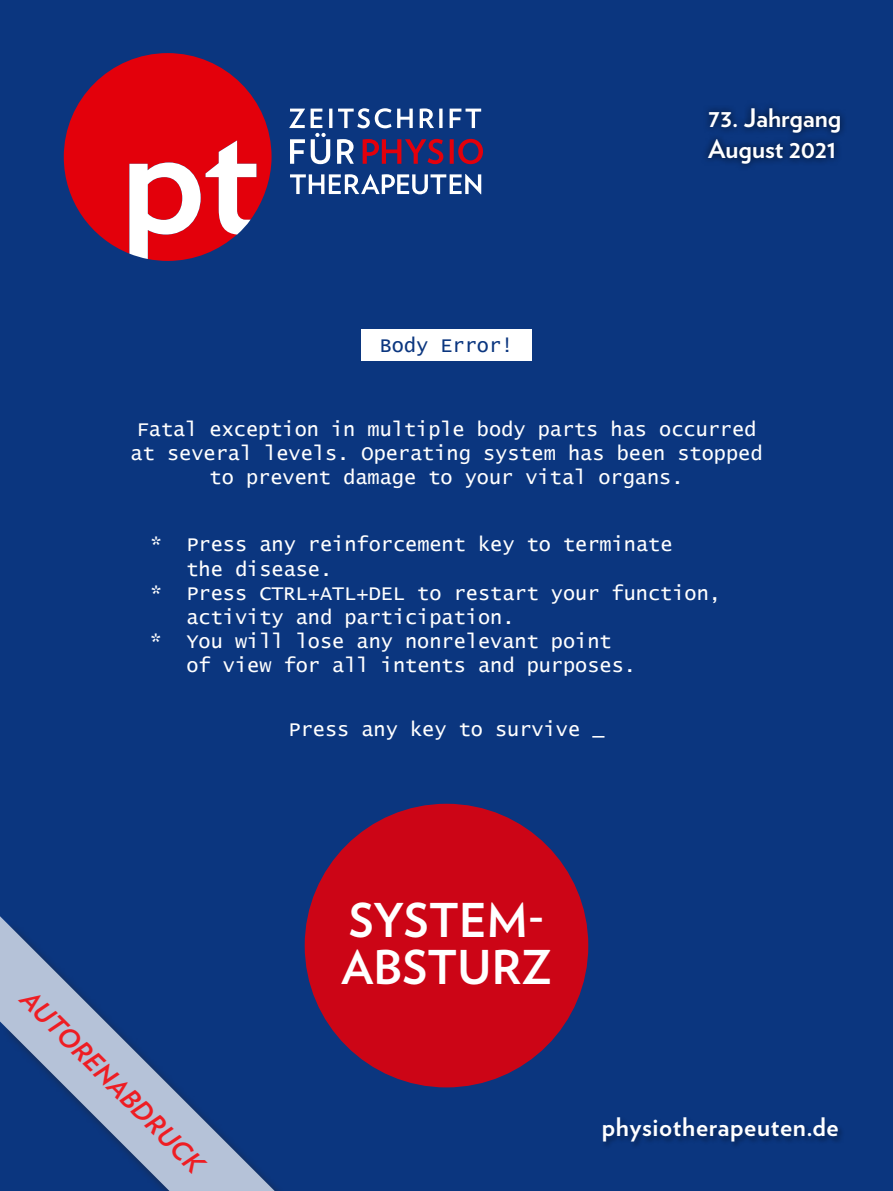
<style>
.page{position:relative;width:893px;height:1191px;background:#0b367f}
.page>*{position:absolute;margin:0;border:0;box-sizing:border-box;transform-origin:0 0}
.t1{font:700 46.5px/46.5px "Verlag";letter-spacing:.005em;color:#fff}
.t2{font:italic 700 26.1px "Verlag";color:#ee1d23}
.t3{font:700 25.5px/30.6px "Verlag";color:#fff}
.t4{font:700 25.5px "Verlag";letter-spacing:.025em;color:#fff}
.t5{font:20.1px/24.2px "Lucida Console";color:#fff;text-align:center}
.t6{font:20.1px "Lucida Console";color:#0b367f}
</style>
<div class="page">
<div style="left:361px;top:330px;width:171px;height:31px;background:#fff"></div>
<svg style="left:64px;top:53px;width:208px;height:208px;fill:#e3000b"></svg>
<svg style="left:129px;top:140px;width:127px;height:119px;background:#db6571"></svg>
<svg style="left:290px;top:174px;width:191px;height:20px"></svg>
<svg style="left:289px;top:108px;width:194px;height:56px"></svg>
<div style="left:305px;top:803px;width:283px;height:284px;background:#cc0516;border-radius:50%"></div>
<div style="left:601px;top:1116px;width:244px;height:33px;background:#000;opacity:.33"></div>
<div style="left:701px;top:101px;width:146px;height:70px;background:#000;opacity:.75"></div>
<svg style="left:0;top:916px;width:278px;height:275px"></svg>
<p class="t6" style="left:380px;top:336px;width:135px">Body Error!</p>
<p class="t3" style="left:708px;top:102px;width:135px">73. Jahrgang<br>August 2021</p>
<p class="t5" style="left:131px;top:418px;width:633px">Fatal exception in multiple body parts has occurred at several levels. Operating system has been stopped to prevent damage to your vital organs.</p>
<p class="t5" style="left:150px;top:533px;width:524px">* Press any reinforcement key to terminate</p>
<p class="t5" style="left:186px;top:558px;width:147px">the disease.</p>
<p class="t5" style="left:150px;top:582px;width:572px">* Press CTRL+ATL+DEL to restart your function,</p>
<p class="t5" style="left:186px;top:606px;width:330px">activity and participation.</p>
<p class="t5" style="left:150px;top:630px;width:463px">* You will lose any nonrelevant point</p>
<p class="t5" style="left:186px;top:654px;width:451px">of view for all intents and purposes.</p>
<p class="t2" style="left:40px;top:979px;width:247px;rotate:45deg">AUTORENABDRUCK</p>
<p class="t5" style="left:289px;top:718px;width:317px">Press any key to survive _</p>
<h1 class="t1" style="left:341px;top:895px;width:212px">SYSTEM-<br>ABSTURZ</h1>
<p class="t4" style="left:602px;top:1107px;width:238px">physiotherapeuten.de</p>
</div>
